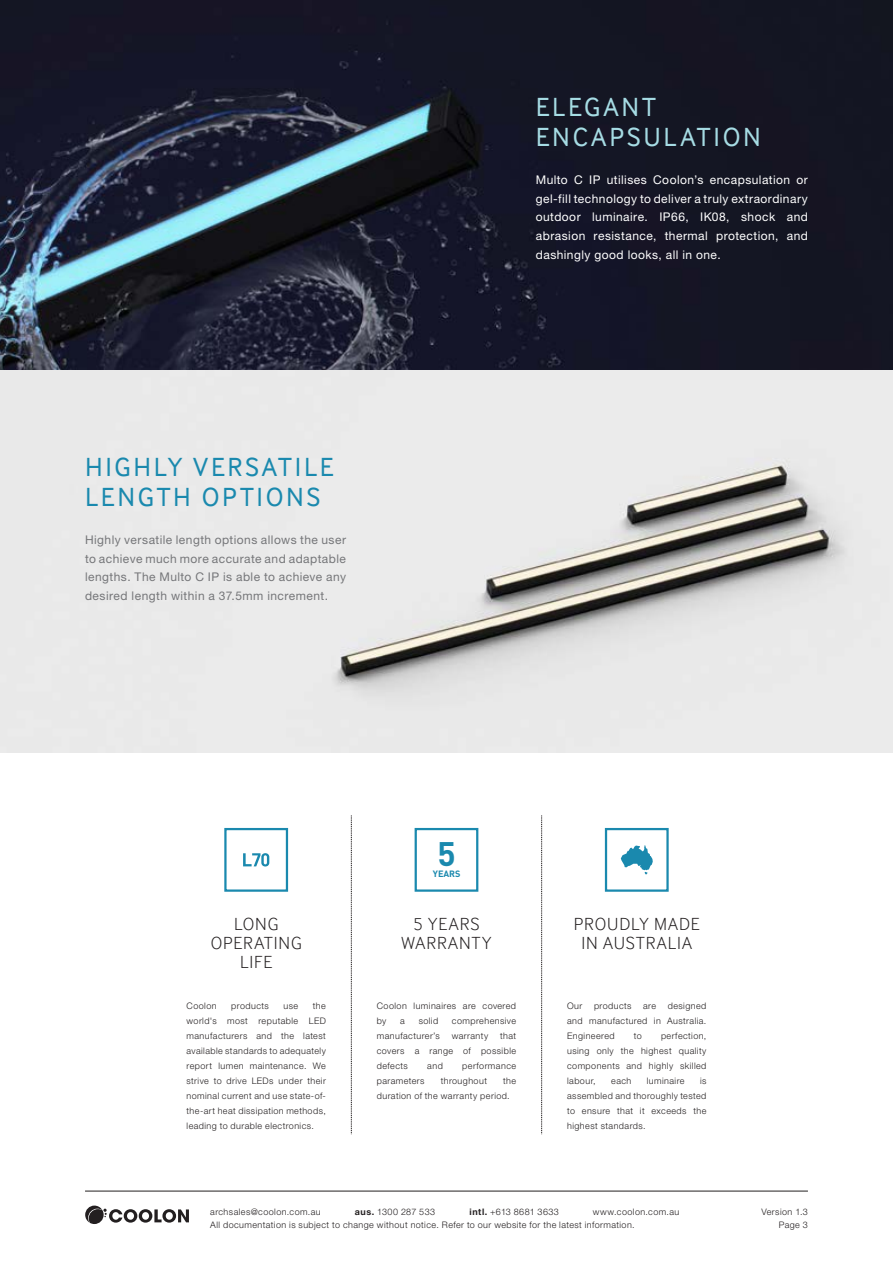
<style>
.page{position:relative;width:893px;height:1263px;background:#fff}
.page>*{position:absolute;margin:0;border:0;box-sizing:border-box;transform-origin:0 0}
.t1{font:700 33.6px "DIN Pro";color:#1a89ae}
.key_-_headings{font:27px/30px "Inter Face";letter-spacing:.1em;color:#1a89ae}
.key_-_headings-2{font:27px/30px "Inter Face";letter-spacing:.1em;color:#a6dce4}
.t2{font:300 18px/18.8px "Inter Face";letter-spacing:.055em;color:#231f20;text-align:center}
.key_-_bodycopy{font:12px/18.8px "Helvetica Neue LT Std";letter-spacing:.04em;color:#fff;text-align:justify}
.key_-_bodycopy-2{font:12px/18.8px "Helvetica Neue LT Std";letter-spacing:.035em;color:#757679;text-align:justify}
.bodycopy{font:300 9px/15px "Helvetica Neue LT Std";letter-spacing:.05em;color:#231f20;text-align:justify}
.t3{font:700 9px "DIN Pro";color:#1a89ae}
.s1{font-weight:700}
</style>
<div class="page">
<svg style="left:85px;top:1205px;width:104px;height:19px"></svg>
<hr style="left:85px;top:1191px;width:723px;height:1px;background:#231f20">
<img style="left:0;top:370px;width:893px;height:383px">
<svg style="left:351px;top:815px;width:1px;height:320px"></svg>
<svg style="left:541px;top:815px;width:1px;height:320px"></svg>
<svg style="left:243px;top:853px;width:26px;height:13px"></svg>
<div style="left:224px;top:828px;width:64px;height:64px;border:2px solid #1a89ae"></div>
<div style="left:415px;top:828px;width:63px;height:64px;border:2px solid #1a89ae"></div>
<div style="left:605px;top:828px;width:64px;height:64px;border:2px solid #1a89ae"></div>
<svg style="left:621px;top:845px;width:32px;height:30px"></svg>
<svg style="left:0;top:0;width:893px;height:370px;background:#1c2030"></svg>
<p class="key_-_headings" style="left:85px;top:452px;width:250px">HIGHLY VERSATILE<br>LENGTH OPTIONS</p>
<p class="key_-_bodycopy-2" style="left:85px;top:530px;width:263px">Highly versatile length options allows the user to achieve much more accurate and adaptable lengths. The Multo C IP is able to achieve any desired length within a 37.5mm increment.</p>
<p class="key_-_headings-2" style="left:536px;top:92px;width:227px">ELEGANT<br>ENCAPSULATION</p>
<p class="key_-_bodycopy" style="left:536px;top:170px;width:274px">Multo C IP utilises Coolon’s encapsulation or gel-fill technology to deliver a truly extraordinary outdoor luminaire. IP66, IK08, shock and abrasion resistance, thermal protection, and dashingly good looks, all in one.</p>
<h1 class="t1" style="left:438px;top:831px;width:20px">5</h1>
<p class="t3" style="left:433px;top:868px;width:29px">YEARS</p>
<p class="t2" style="left:211px;top:915px;width:92px">LONG<br>OPERATING<br>LIFE</p>
<p class="t2" style="left:402px;top:915px;width:91px">5 YEARS<br>WARRANTY</p>
<p class="t2" style="left:574px;top:915px;width:127px">PROUDLY MADE<br>IN AUSTRALIA</p>
<p class="bodycopy" style="left:187px;top:998px;width:32px">Coolon</p>
<p class="bodycopy" style="left:231px;top:998px;width:39px">products</p>
<p class="bodycopy" style="left:283px;top:998px;width:16px">use</p>
<p class="bodycopy" style="left:187px;top:998px;width:141px;text-indent:126px">the world's most reputable LED manufacturers and the latest available standards to adequately report lumen maintenance. We strive to drive LEDs under their nominal current and use state-of&shy;the-art heat dissipation methods, leading to durable electronics.</p>
<p class="bodycopy" style="left:377px;top:998px;width:141px">Coolon luminaires are covered by</p>
<p class="bodycopy" style="left:567px;top:998px;width:17px">Our</p>
<p class="bodycopy" style="left:594px;top:998px;width:39px">products</p>
<p class="bodycopy" style="left:643px;top:998px;width:14px">are</p>
<p class="bodycopy" style="left:567px;top:998px;width:141px;text-indent:101px">designed and manufactured in Australia.<br>Engineered</p>
<p class="bodycopy" style="left:400px;top:1013px;width:6px">a</p>
<p class="bodycopy" style="left:419px;top:1013px;width:21px">solid</p>
<p class="bodycopy" style="left:452px;top:1013px;width:66px">comprehensive</p>
<p class="bodycopy" style="left:377px;top:1028px;width:65px">manufacturer’s</p>
<p class="bodycopy" style="left:452px;top:1028px;width:38px">warranty</p>
<p class="bodycopy" style="left:377px;top:1028px;width:141px;text-indent:123px">that covers a range of possible defects</p>
<p class="bodycopy" style="left:567px;top:1028px;width:141px;text-indent:94px">perfection, using only the highest quality components and highly skilled labour,</p>
<p class="bodycopy" style="left:634px;top:1028px;width:9px">to</p>
<p class="bodycopy" style="left:427px;top:1058px;width:17px">and</p>
<p class="bodycopy" style="left:462px;top:1058px;width:55px">performance</p>
<p class="bodycopy" style="left:377px;top:1073px;width:141px;text-indent:126px">the duration of the warranty period.</p>
<p class="bodycopy" style="left:377px;top:1073px;width:49px">parameters</p>
<p class="bodycopy" style="left:441px;top:1073px;width:48px">throughout</p>
<p class="bodycopy" style="left:567px;top:1073px;width:141px;text-indent:133px">is assembled and thoroughly tested to ensure that it exceeds the highest standards.</p>
<p class="bodycopy" style="left:611px;top:1073px;width:22px">each</p>
<p class="bodycopy" style="left:647px;top:1073px;width:39px">luminaire</p>
<p class="bodycopy" style="left:210px;top:1204px;width:112px">archsales@coolon.com.au</p>
<p class="bodycopy" style="left:355px;top:1204px;width:82px"><span class="s1">aus.</span> 1300 287 533</p>
<p class="bodycopy" style="left:470px;top:1204px;width:91px"><span class="s1">intl.</span> +613 8681 3633</p>
<p class="bodycopy" style="left:210px;top:1205px;width:471px;line-height:12.8px;text-indent:383px">www.coolon.com.au<br>All documentation is subject to change without notice. Refer to our website for the latest information.</p>
<p class="bodycopy" style="left:761px;top:1206px;width:48px;line-height:12.8px;text-align:right">Version 1.3<br>Page 3</p>
</div>
